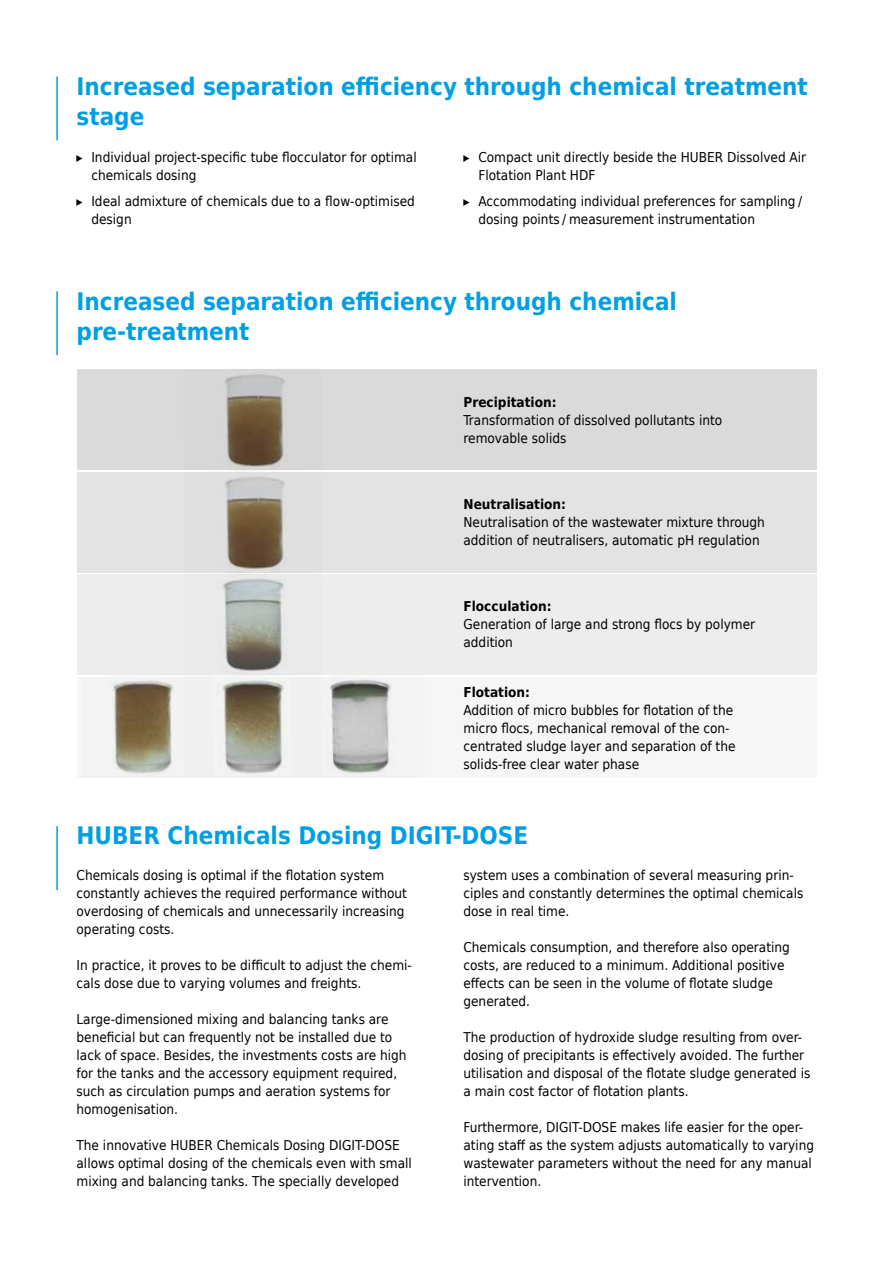
<style>
.page{position:relative;width:893px;height:1263px;background:#fff}
.page>*{position:absolute;margin:0;border:0;box-sizing:border-box;transform-origin:0 0}
.t1{font:700 24px/30px "Huber Tec";color:#009fe3}
.t2{font:13.5px/18px "Huber Tec";color:#000}
.t3{font:700 13.5px "Huber Tec";color:#000}
</style>
<div class="page">
<hr style="left:56px;top:291px;width:2px;height:64px;background:#009fe3">
<hr style="left:56px;top:826px;width:2px;height:64px;background:#009fe3">
<div style="left:77px;top:369px;width:739px;height:101px;background:#dadada"></div>
<div style="left:77px;top:472px;width:739px;height:100px;background:#e3e3e3"></div>
<div style="left:77px;top:575px;width:739px;height:100px;background:#ededed"></div>
<div style="left:77px;top:677px;width:739px;height:101px;background:#f6f6f6"></div>
<hr style="left:56px;top:77px;width:2px;height:63px;background:#009fe3">
<img style="left:224px;top:374px;width:63px;height:96px">
<img style="left:224px;top:470px;width:63px;height:102px">
<img style="left:183px;top:572px;width:140px;height:101px">
<img style="left:217px;top:674px;width:70px;height:100px">
<img style="left:329px;top:675px;width:63px;height:101px">
<img style="left:111px;top:679px;width:68px;height:98px">
<h1 class="t1" style="left:77px;top:70px;width:733px">Increased separation efficiency through chemical treatment stage</h1>
<p class="t2" style="left:91px;top:147px;width:327px;text-indent:-15px">▸ Individual project-specific tube flocculator for optimal chemicals dosing</p>
<p class="t2" style="left:91px;top:192px;width:325px;text-indent:-15px">▸ Ideal admixture of chemicals due to a flow-optimised design</p>
<p class="t2" style="left:478px;top:147px;width:329px;text-indent:-15px">▸ Compact unit directly beside the HUBER Dissolved Air<br>Flotation Plant HDF</p>
<p class="t2" style="left:478px;top:192px;width:325px;text-indent:-15px">▸ Accommodating individual preferences for sampling / dosing points / measurement instrumentation</p>
<h1 class="t1" style="left:77px;top:285px;width:602px">Increased separation efficiency through chemical pre-treatment</h1>
<p class="t3" style="left:463px;top:391px;width:95px">Precipitation:</p>
<p class="t2" style="left:463px;top:410px;width:260px">Transformation of dissolved pollutants into removable solids</p>
<p class="t3" style="left:463px;top:494px;width:104px">Neutralisation:</p>
<p class="t2" style="left:463px;top:513px;width:303px">Neutralisation of the wastewater mixture through addition of neutralisers, automatic pH regulation</p>
<p class="t3" style="left:463px;top:595px;width:90px">Flocculation:</p>
<p class="t2" style="left:463px;top:615px;width:293px">Generation of large and strong flocs by polymer addition</p>
<p class="t3" style="left:463px;top:681px;width:68px">Flotation:</p>
<p class="t2" style="left:463px;top:700px;width:274px">Addition of micro bubbles for flotation of the micro flocs, mechanical removal of the con&shy;centrated sludge layer and separation of the solids-free clear water phase</p>
<h1 class="t1" style="left:77px;top:820px;width:453px">HUBER Chemicals Dosing DIGIT-DOSE</h1>
<p class="t2" style="left:77px;top:866px;width:332px">Chemicals dosing is optimal if the flotation system constantly achieves the required performance without overdosing of chemicals and unnecessarily increasing operating costs.</p>
<p class="t2" style="left:77px;top:956px;width:337px">In practice, it proves to be difficult to adjust the chemi&shy;cals dose due to varying volumes and freights.</p>
<p class="t2" style="left:77px;top:1010px;width:331px">Large-dimensioned mixing and balancing tanks are beneficial but can frequently not be installed due to lack of space. Besides, the investments costs are high for the tanks and the accessory equipment required, such as circulation pumps and aeration systems for homogenisation.</p>
<p class="t2" style="left:77px;top:1136px;width:337px">The innovative HUBER Chemicals Dosing DIGIT-DOSE allows optimal dosing of the chemicals even with small mixing and balancing tanks. The specially developed</p>
<p class="t2" style="left:463px;top:866px;width:341px">system uses a combination of several measuring prin&shy;ciples and constantly determines the optimal chemicals dose in real time.</p>
<p class="t2" style="left:463px;top:938px;width:328px">Chemicals consumption, and therefore also operating costs, are reduced to a minimum. Additional positive effects can be seen in the volume of flotate sludge generated.</p>
<p class="t2" style="left:463px;top:1028px;width:348px">The production of hydroxide sludge resulting from over&shy;dosing of precipitants is effectively avoided. The further utilisation and disposal of the flotate sludge generated is a main cost factor of flotation plants.</p>
<p class="t2" style="left:463px;top:1118px;width:352px">Furthermore, DIGIT-DOSE makes life easier for the oper&shy;ating staff as the system adjusts automatically to varying wastewater parameters without the need for any manual intervention.</p>
</div>
